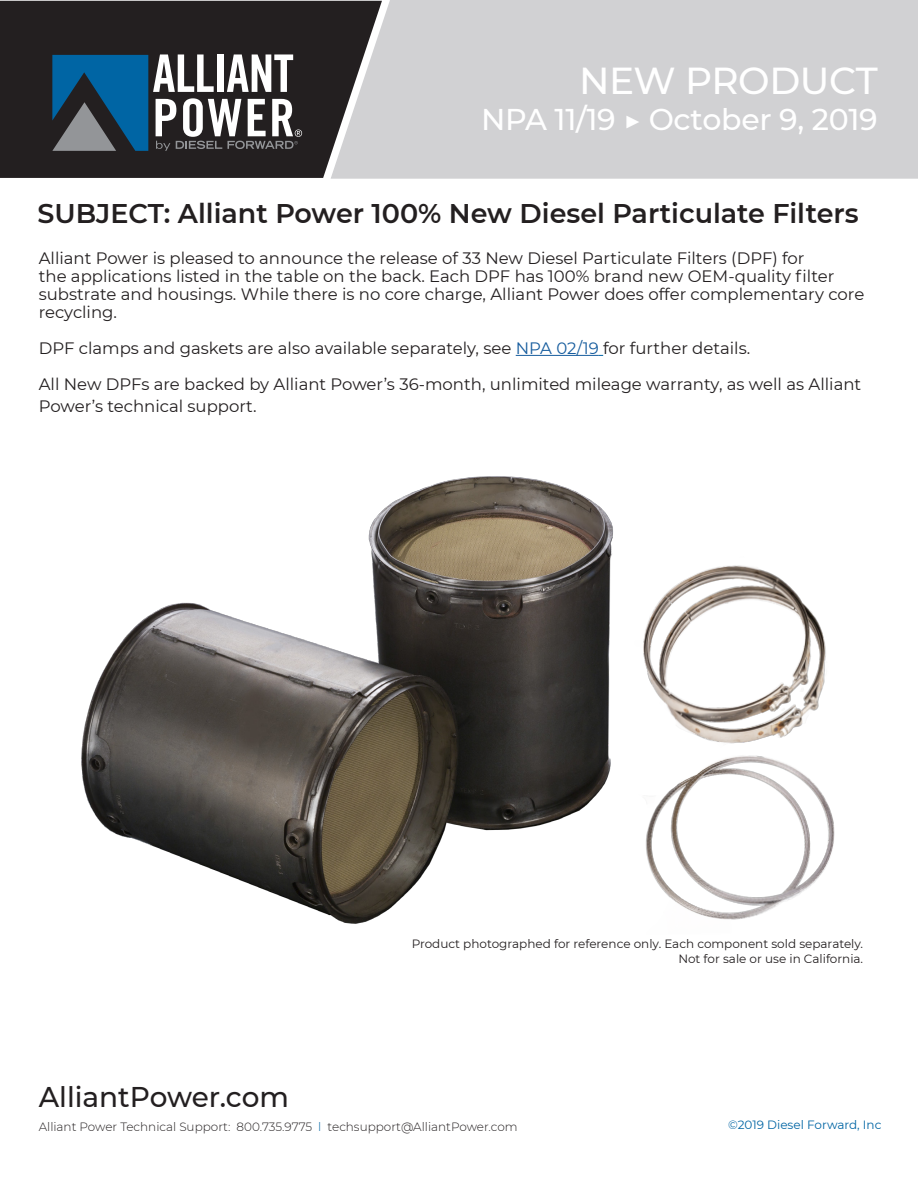
<style>
.page{position:relative;width:918px;height:1188px;background:#fff}
.page>*{position:absolute;margin:0;border:0;box-sizing:border-box;transform-origin:0 0}
.t1{font:500 37.5px "Montserrat";letter-spacing:-.01em;color:#fff}
.t2{font:500 30px "Montserrat";letter-spacing:-.01em;color:#fff}
.t3{font:500 28.5px "Montserrat";color:#231f20}
.t4{font:600 27px "Montserrat";color:#231f20}
.t5{font:16.5px/18px "Montserrat";color:#231f20}
.t6{font:12px/14.4px "Montserrat";color:#231f20;text-align:right}
.t7{font:300 12px "Montserrat";color:#231f20}
.t8{font:12px "Montserrat";color:#0065a4}
.s1{color:#175d9e}
.s2{color:#0065a4}
</style>
<div class="page">
<div style="left:330px;top:0;width:588px;height:179px;background:#d1d1d3"></div>
<svg style="left:0;top:1px;width:382px;height:177px;background:#393536"></svg>
<svg style="left:52px;top:54px;width:250px;height:97px"></svg>
<hr style="left:516px;top:355px;width:83px;height:1px;background:#175d9e">
<img style="left:81px;top:476px;width:532px;height:448px">
<img style="left:643px;top:565px;width:183px;height:171px">
<img style="left:646px;top:736px;width:189px;height:184px">
<p class="t1" style="left:579px;top:55px;width:300px">NEW PRODUCT</p>
<p class="t2" style="left:481px;top:99px;width:398px">NPA 11/19 ▶ October 9, 2019</p>
<p class="t4" style="left:37px;top:194px;width:823px">SUBJECT: Alliant Power 100% New Diesel Particulate Filters</p>
<p class="t5" style="left:39px;top:249px;width:827px">Alliant Power is pleased to announce the release of 33 New Diesel Particulate Filters (DPF) for<br>the applications listed in the table on the back. Each DPF has 100% brand new OEM-quality filter substrate and housings. While there is no core charge, Alliant Power does offer complementary core recycling.</p>
<p class="t5" style="left:39px;top:339px;width:713px">DPF clamps and gaskets are also available separately, see <span class="s1">NPA 02/19</span> for further details.</p>
<p class="t5" style="left:39px;top:373px;width:824px;line-height:21.6px">All New DPFs are backed by Alliant Power’s 36-month, unlimited mileage warranty, as well as Alliant<br>Power’s technical support.</p>
<p class="t6" style="left:412px;top:936px;width:453px">Product photographed for reference only. Each component sold separately.<br>Not for sale or use in California.</p>
<p class="t3" style="left:39px;top:1077px;width:252px">AlliantPower.com</p>
<p class="t7" style="left:39px;top:1119px;width:480px">Alliant Power Technical Support: 800.735.9775 <span class="s2">l</span> techsupport@AlliantPower.com</p>
<p class="t8" style="left:728px;top:1117px;width:155px">©2019 Diesel Forward, Inc</p>
</div>
